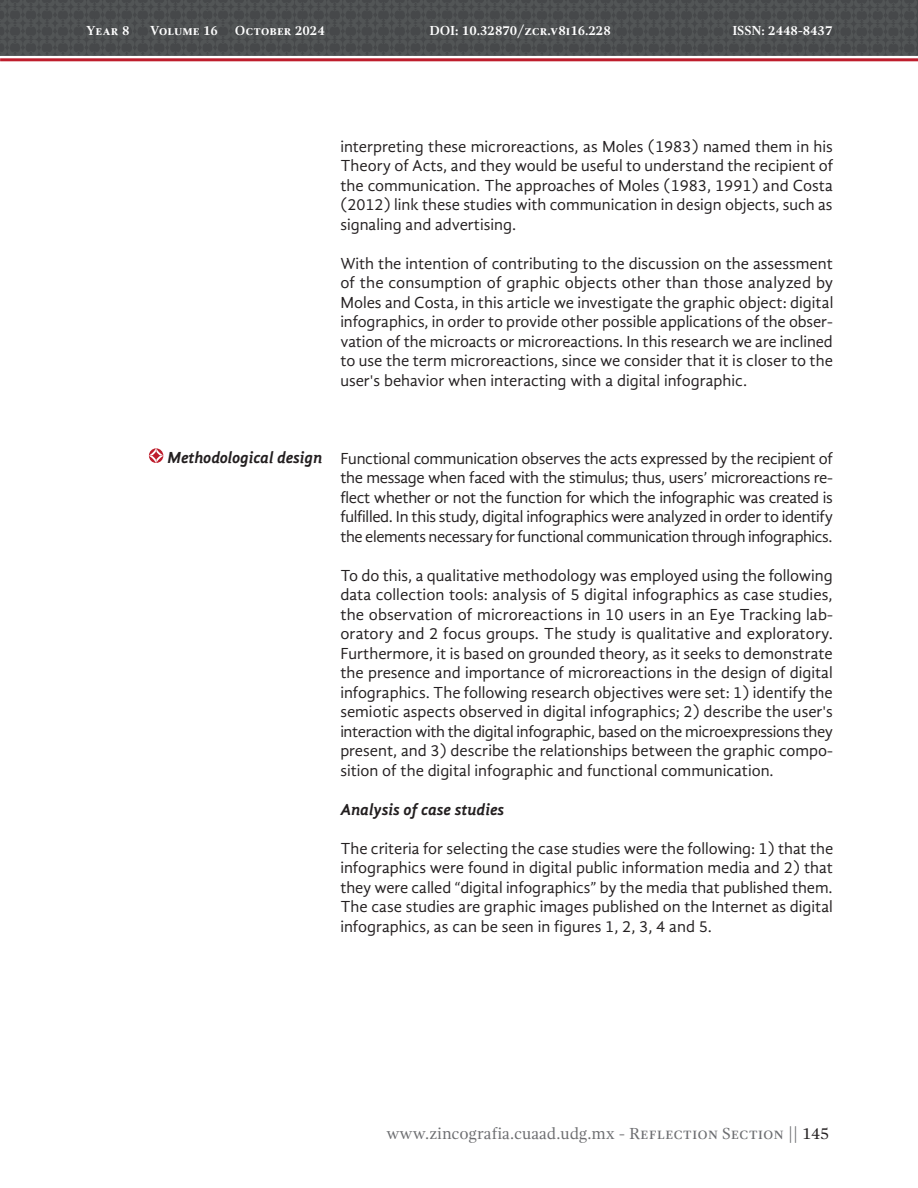
<style>
.page{position:relative;width:918px;height:1188px;background:#fff}
.page>*{position:absolute;margin:0;border:0;box-sizing:border-box;transform-origin:0 0}
.CUERPO{font:16.5px/19.5px "Gandhi Sans";color:#231f20;text-align:justify}
.t1{font:16.5px "Gandhi Serif";color:#6c6d70}
.CUERPO-2{font:italic 700 16.5px "Gandhi Sans";color:#231f20}
.ENCABEZADO_2{font:italic 700 16.5px "Gandhi Sans";letter-spacing:-.005em;color:#231f20}
.t2{font:700 13.5px "Gandhi Serif";color:#fff}
.s1{color:#231f20}
</style>
<div class="page">
<div style="left:0;top:0;width:918px;height:56px;background:#4c4f50"></div>
<hr style="left:0;top:58px;width:918px;height:3px;background:#be1d2c">
<svg style="left:149px;top:448px;width:14px;height:15px"></svg>
<p class="t2" style="left:86px;top:23px;width:45px">Year 8</p>
<p class="t2" style="left:150px;top:23px;width:70px">Volume 16</p>
<p class="t2" style="left:235px;top:23px;width:91px">October 2024</p>
<p class="t2" style="left:429px;top:23px;width:183px">DOI: 10.32870/zcr.v8i16.228</p>
<p class="t2" style="left:732px;top:23px;width:102px">ISSN: 2448-8437</p>
<p class="CUERPO" style="left:340px;top:136px;width:495px">interpreting these microreactions, as Moles (1983) named them in his Theory of Acts, and they would be useful to understand the recipient of the communication. The approaches of Moles (1983, 1991) and Costa (2012) link these studies with communication in design objects, such as signaling and advertising.</p>
<p class="CUERPO" style="left:340px;top:253px;width:495px">With the intention of contributing to the discussion on the assessment of the consumption of graphic objects other than those analyzed by Moles and Costa, in this article we investigate the graphic object: digital infographics, in order to provide other possible applications of the obser&shy;vation of the microacts or microreactions. In this research we are inclined to use the term microreactions, since we consider that it is closer to the user's behavior when interacting with a digital infographic.</p>
<p class="ENCABEZADO_2" style="left:167px;top:448px;width:156px">Methodological design</p>
<p class="CUERPO" style="left:340px;top:448px;width:494px">Functional communication observes the acts expressed by the recipient of the message when faced with the stimulus; thus, users’ microreactions re&shy;flect whether or not the function for which the infographic was created is fulfilled. In this study, digital infographics were analyzed in order to identify the elements necessary for functional communication through infographics.</p>
<p class="CUERPO" style="left:340px;top:565px;width:494px">To do this, a qualitative methodology was employed using the following data collection tools: analysis of 5 digital infographics as case studies, the observation of microreactions in 10 users in an Eye Tracking lab&shy;oratory and 2 focus groups. The study is qualitative and exploratory.<br>Furthermore, it is based on grounded theory, as it seeks to demonstrate the presence and importance of microreactions in the design of digital infographics. The following research objectives were set: 1) identify the semiotic aspects observed in digital infographics; 2) describe the user's interaction with the digital infographic, based on the microexpressions they present, and 3) describe the relationships between the graphic compo&shy;sition of the digital infographic and functional communication.</p>
<p class="CUERPO-2" style="left:340px;top:799px;width:166px">Analysis of case studies</p>
<p class="CUERPO" style="left:340px;top:838px;width:494px">The criteria for selecting the case studies were the following: 1) that the infographics were found in digital public information media and 2) that they were called “digital infographics” by the media that published them.<br>The case studies are graphic images published on the Internet as digital infographics, as can be seen in figures 1, 2, 3, 4 and 5.</p>
<p class="t1" style="left:386px;top:1124px;width:444px">www.zincografia.cuaad.udg.mx - Reflection Section || <span class="s1">145</span></p>
</div>
